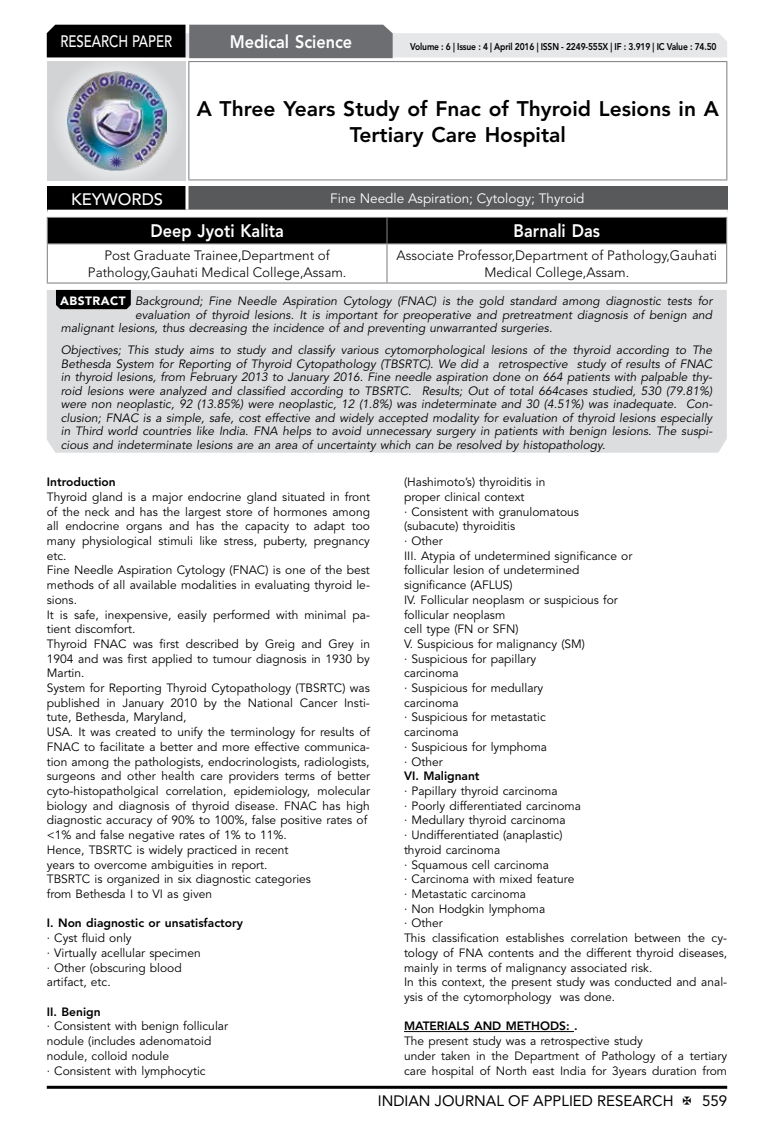
<style>
.page{position:relative;width:774px;height:1136px;background:#fff}
.page>*{position:absolute;margin:0;border:0;box-sizing:border-box;transform-origin:0 0}
.t1{font:800 21px/26.2px "Avenir LT Std";color:#000;text-align:center}
.t2{font:800 18px "Avenir LT Std";color:#fff;scale:.9 1}
.t3{font:500 16.5px "Avenir LT Std";color:#fff;scale:.8 1}
.t4{font:500 16.5px "Avenir LT Std";color:#fff}
.t5{font:15px "Avenir LT Std";color:#000}
.t6{font:300 13.5px/16.2px "Avenir LT Std";color:#000;text-align:center}
.t7{font:13.5px "Avenir LT Std";color:#fff}
.t8{font:12px/14.7px "Avenir LT Std";color:#000}
.t9{font:italic 12px/13.5px "Avenir LT Std";color:#000;text-align:justify}
.t10{font:800 12px "Avenir LT Std";color:#000}
.t11{font:800 9.75px "Avenir LT Std";letter-spacing:-.02em;color:#000;scale:.87 1}
.s1{font-weight:900;font-style:normal;color:#fff}
</style>
<div class="page">
<hr style="left:47px;top:1085px;width:680px;height:3px;background:#000">
<div style="left:48px;top:62px;width:137px;height:118px;background:linear-gradient(to right,#d9dadb,#d9dadb)"></div>
<img style="left:68px;top:71px;width:99px;height:100px">
<svg style="left:47px;top:25px;width:680px;height:33px;background:#979899"></svg>
<hr style="left:188px;top:61px;width:539px;height:1px;background:#808285">
<hr style="left:188px;top:62px;width:1px;height:117px;background:#808285">
<hr style="left:726px;top:62px;width:1px;height:117px;background:#808285">
<hr style="left:188px;top:179px;width:539px;height:1px;background:#808285">
<div style="left:47px;top:217px;width:680px;height:26px;background:#000"></div>
<hr style="left:47px;top:243px;width:340px;height:1px;background:#808285">
<hr style="left:47px;top:244px;width:1px;height:38px;background:#808285">
<hr style="left:387px;top:243px;width:340px;height:1px;background:#808285">
<hr style="left:386px;top:244px;width:1px;height:38px;background:#808285">
<hr style="left:726px;top:244px;width:1px;height:38px;background:#808285">
<hr style="left:47px;top:282px;width:340px;height:1px;background:#808285">
<hr style="left:387px;top:282px;width:340px;height:1px;background:#808285">
<div style="left:47px;top:186px;width:140px;height:25px;background:#000"></div>
<div style="left:187px;top:186px;width:541px;height:25px;background:#58595b"></div>
<hr style="left:185px;top:186px;width:3px;height:24px;background:#fff">
<hr style="left:47px;top:210px;width:140px;height:3px;background:#fff">
<hr style="left:187px;top:210px;width:541px;height:3px;background:#fff">
<div style="left:47px;top:290px;width:680px;height:162px;background:#dcddde"></div>
<svg style="left:56px;top:290px;width:75px;height:19px"></svg>
<hr style="left:404px;top:1031px;width:170px;height:1px;background:#000">
<h3 class="t3" style="left:60px;top:32px;width:139px">RESEARCH PAPER</h3>
<h2 class="t2" style="left:230px;top:31px;width:138px">Medical Science</h2>
<p class="t11" style="left:410px;top:41px;width:354px">Volume : 6 | Issue : 4 | April 2016 | ISSN - 2249-555X | IF : 3.919 | IC Value : 74.50</p>
<h1 class="t1" style="left:197px;top:95px;width:524px">A Three Years Study of Fnac of Thyroid Lesions in A<br>Tertiary Care Hospital</h1>
<h3 class="t4" style="left:71px;top:189px;width:94px">KEYWORDS</h3>
<p class="t7" style="left:330px;top:190px;width:256px">Fine Needle Aspiration; Cytology; Thyroid</p>
<h2 class="t2" style="left:151px;top:220px;width:150px">Deep Jyoti Kalita</h2>
<h2 class="t2" style="left:514px;top:220px;width:97px">Barnali Das</h2>
<p class="t6" style="left:88px;top:248px;width:260px">Post Graduate Trainee,Department of<br>Pathology,Gauhati Medical College,Assam.</p>
<p class="t6" style="left:396px;top:248px;width:322px">Associate Professor,Department of Pathology,Gauhati<br>Medical College,Assam.</p>
<p class="t9" style="left:60px;top:294px;width:653px"><span class="s1">ABSTRACT</span> Background; Fine Needle Aspiration Cytology (FNAC) is the gold standard among diagnostic tests for</p>
<p class="t9" style="left:135px;top:308px;width:579px">evaluation of thyroid lesions. It is important for preoperative and pretreatment diagnosis of benign and</p>
<p class="t9" style="left:61px;top:321px;width:493px">malignant lesions, thus decreasing the incidence of and preventing unwarranted surgeries.</p>
<p class="t9" style="left:61px;top:343px;width:653px">Objectives; This study aims to study and classify various cytomorphological lesions of the thyroid according to The Bethesda System for Reporting of Thyroid Cytopathology (TBSRTC). We did a retrospective study of results of FNAC in thyroid lesions, from February 2013 to January 2016. Fine needle aspiration done on 664 patients with palpable thy&shy;roid lesions were analyzed and classified according to TBSRTC. Results; Out of total 664cases studied, 530 (79.81%) were non neoplastic, 92 (13.85%) were neoplastic, 12 (1.8%) was indeterminate and 30 (4.51%) was inadequate. Con&shy;clusion; FNAC is a simple, safe, cost effective and widely accepted modality for evaluation of thyroid lesions especially in Third world countries like India. FNA helps to avoid unnecessary surgery in patients with benign lesions. The suspi&shy;cious and indeterminate lesions are an area of uncertainty which can be resolved by histopathology.</p>
<p class="t10" style="left:47px;top:475px;width:70px">Introduction</p>
<p class="t8" style="left:47px;top:489px;width:325px">Thyroid gland is a major endocrine gland situated in front of the neck and has the largest store of hormones among all endocrine organs and has the capacity to adapt too many physiological stimuli like stress, puberty, pregnancy etc.<br>Fine Needle Aspiration Cytology (FNAC) is one of the best methods of all available modalities in evaluating thyroid le&shy;sions.<br>It is safe, inexpensive, easily performed with minimal pa&shy;tient discomfort.<br>Thyroid FNAC was first described by Greig and Grey in 1904 and was first applied to tumour diagnosis in 1930 by Martin.<br>System for Reporting Thyroid Cytopathology (TBSRTC) was published in January 2010 by the National Cancer Insti&shy;tute, Bethesda, Maryland,<br>USA. It was created to unify the terminology for results of FNAC to facilitate a better and more effective communica&shy;tion among the pathologists, endocrinologists, radiologists, surgeons and other health care providers terms of better cyto-histopatholgical correlation, epidemiology, molecular biology and diagnosis of thyroid disease. FNAC has high diagnostic accuracy of 90% to 100%, false positive rates of &lt;1% and false negative rates of 1% to 11%.<br>Hence, TBSRTC is widely practiced in recent<br>years to overcome ambiguities in report.<br>TBSRTC is organized in six diagnostic categories<br>from Bethesda I to VI as given</p>
<p class="t10" style="left:47px;top:916px;width:198px">I. Non diagnostic or unsatisfactory</p>
<p class="t8" style="left:47px;top:930px;width:156px">· Cyst fluid only<br>· Virtually acellular specimen · Other (obscuring blood artifact, etc.</p>
<p class="t10" style="left:47px;top:1004px;width:55px">II. Benign</p>
<p class="t8" style="left:47px;top:1019px;width:183px">· Consistent with benign follicular nodule (includes adenomatoid nodule, colloid nodule<br>· Consistent with lymphocytic</p>
<p class="t8" style="left:404px;top:475px;width:230px">(Hashimoto’s) thyroiditis in<br>proper clinical context<br>· Consistent with granulomatous (subacute) thyroiditis<br>· Other<br>III. Atypia of undetermined significance or follicular lesion of undetermined significance (AFLUS)<br>IV. Follicular neoplasm or suspicious for follicular neoplasm<br>cell type (FN or SFN)<br>V. Suspicious for malignancy (SM)<br>· Suspicious for papillary<br>carcinoma<br>· Suspicious for medullary<br>carcinoma<br>· Suspicious for metastatic<br>carcinoma<br>· Suspicious for lymphoma<br>· Other</p>
<p class="t10" style="left:404px;top:769px;width:77px">VI. Malignant</p>
<p class="t8" style="left:404px;top:783px;width:325px">· Papillary thyroid carcinoma<br>· Poorly differentiated carcinoma<br>· Medullary thyroid carcinoma<br>· Undifferentiated (anaplastic)<br>thyroid carcinoma<br>· Squamous cell carcinoma<br>· Carcinoma with mixed feature<br>· Metastatic carcinoma<br>· Non Hodgkin lymphoma<br>· Other<br>This classification establishes correlation between the cy&shy;tology of FNA contents and the different thyroid diseases, mainly in terms of malignancy associated risk.<br>In this context, the present study was conducted and anal&shy;ysis of the cytomorphology was done.</p>
<p class="t10" style="left:404px;top:1018px;width:175px">MATERIALS AND METHODS: .</p>
<p class="t8" style="left:404px;top:1033px;width:325px">The present study was a retrospective study<br>under taken in the Department of Pathology of a tertiary care hospital of North east India for 3years duration from</p>
<p class="t5" style="left:378px;top:1091px;width:297px">INDIAN JOURNAL OF APPLIED RESEARCH</p>
<p class="t5" style="left:702px;top:1091px;width:27px">559</p>
</div>
